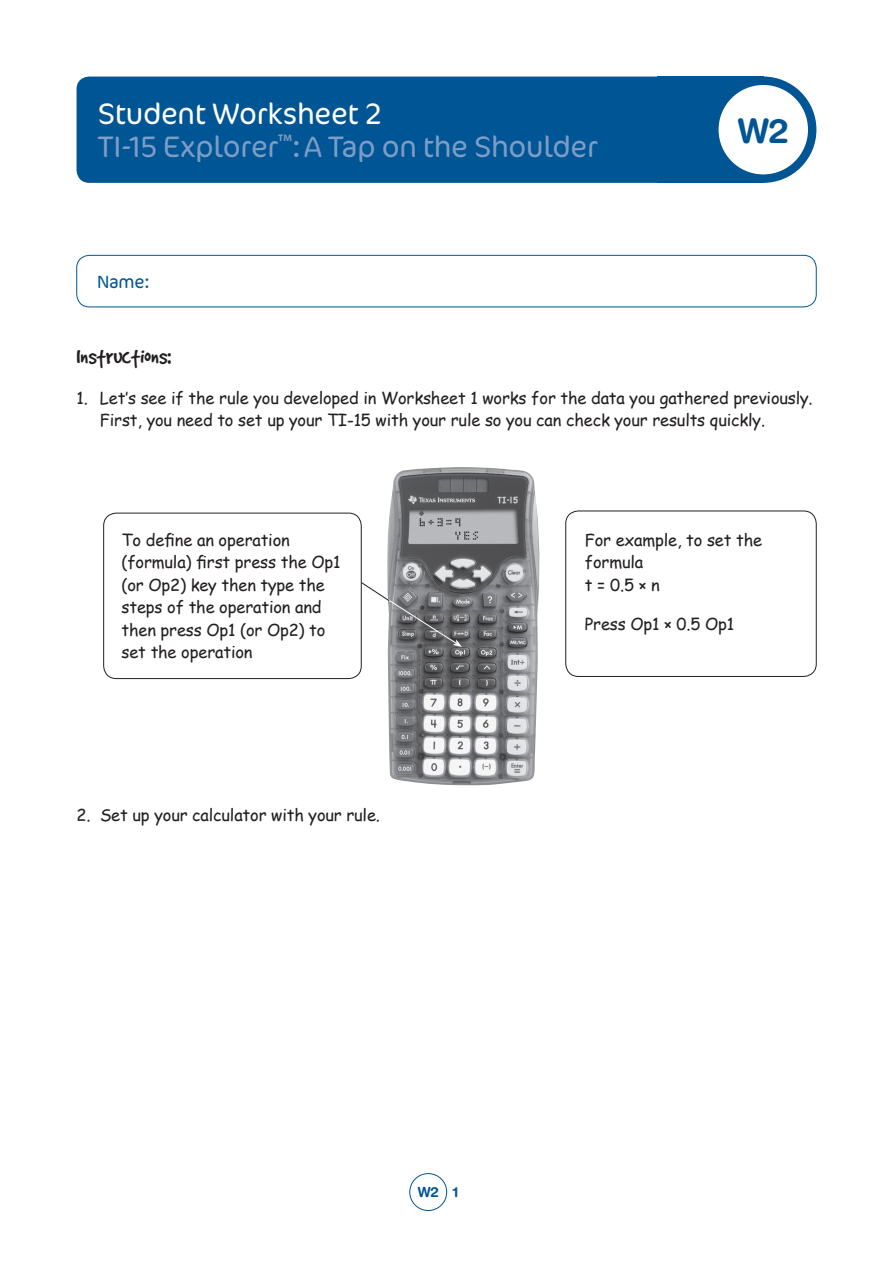
<style>
.page{position:relative;width:893px;height:1263px;background:#fff}
.page>*{position:absolute;margin:0;border:0;box-sizing:border-box;transform-origin:0 0}
.t1{font:700 33.75px "Helvetica Rounded";color:#005594}
.t2{font:300 30px/33px "Cocon";letter-spacing:-.01em;color:#7d9cc6}
.t3{font:24px "Good Dog Plain";letter-spacing:-.01em;color:#231f20}
.t4{font:300 18px "Cocon";color:#005594}
.t5{font:16.5px/22.5px "Comic Sans MS";letter-spacing:-.01em;color:#231f20}
.t6{font:700 13.95px "Helvetica Rounded";color:#005594}
.s1{color:#fff}
</style>
<div class="page">
<div style="left:409px;top:1173px;width:38px;height:38px;border:1px solid #005594;border-radius:50%"></div>
<div style="left:658px;top:77px;width:106px;height:106px;background:#005594"></div>
<div style="left:77px;top:77px;width:613px;height:106px;background:#005594;border-radius:13px"></div>
<div style="left:710px;top:77px;width:106px;height:106px;background:#005594;border-radius:50%"></div>
<div style="left:719px;top:85px;width:89px;height:89px;background:#fff;border-radius:50%"></div>
<div style="left:77px;top:255px;width:739px;height:52px;border:1px solid #005594;border-radius:13px"></div>
<img style="left:387px;top:467px;width:152px;height:318px">
<div style="left:103px;top:513px;width:258px;height:166px;border:1px solid #231f20;border-radius:13px"></div>
<div style="left:566px;top:511px;width:250px;height:166px;border:1px solid #231f20;border-radius:13px"></div>
<svg style="left:361px;top:582px;width:101px;height:65px"></svg>
<h2 class="t2" style="left:98px;top:96px;width:502px"><span class="s1">Student Worksheet 2<br></span>TI-15 Explorer<sup>™</sup>:A Tap on the Shoulder</h2>
<p class="t4" style="left:97px;top:269px;width:54px">Name:</p>
<h1 class="t1" style="left:738px;top:110px;width:52px">W2</h1>
<h3 class="t3" style="left:77px;top:344px;width:96px">Instructions:</h3>
<p class="t5" style="left:100px;top:386px;width:714px;text-indent:-23px">1. Let’s see if the rule you developed in Worksheet 1 works for the data you gathered previously.<br>First, you need to set up your TI-15 with your rule so you can check your results quickly.</p>
<p class="t5" style="left:122px;top:528px;width:220px">To define an operation (formula) first press the Op1 (or Op2) key then type the steps of the operation and then press Op1 (or Op2) to set the operation</p>
<p class="t5" style="left:585px;top:528px;width:179px">For example, to set the formula<br>t=0.5×n</p>
<p class="t5" style="left:585px;top:612px;width:151px">Press Op1 × 0.5 Op1</p>
<p class="t5" style="left:77px;top:803px;width:305px">2. Set up your calculator with your rule.</p>
<p class="t6" style="left:418px;top:1184px;width:22px">W2</p>
</div>
